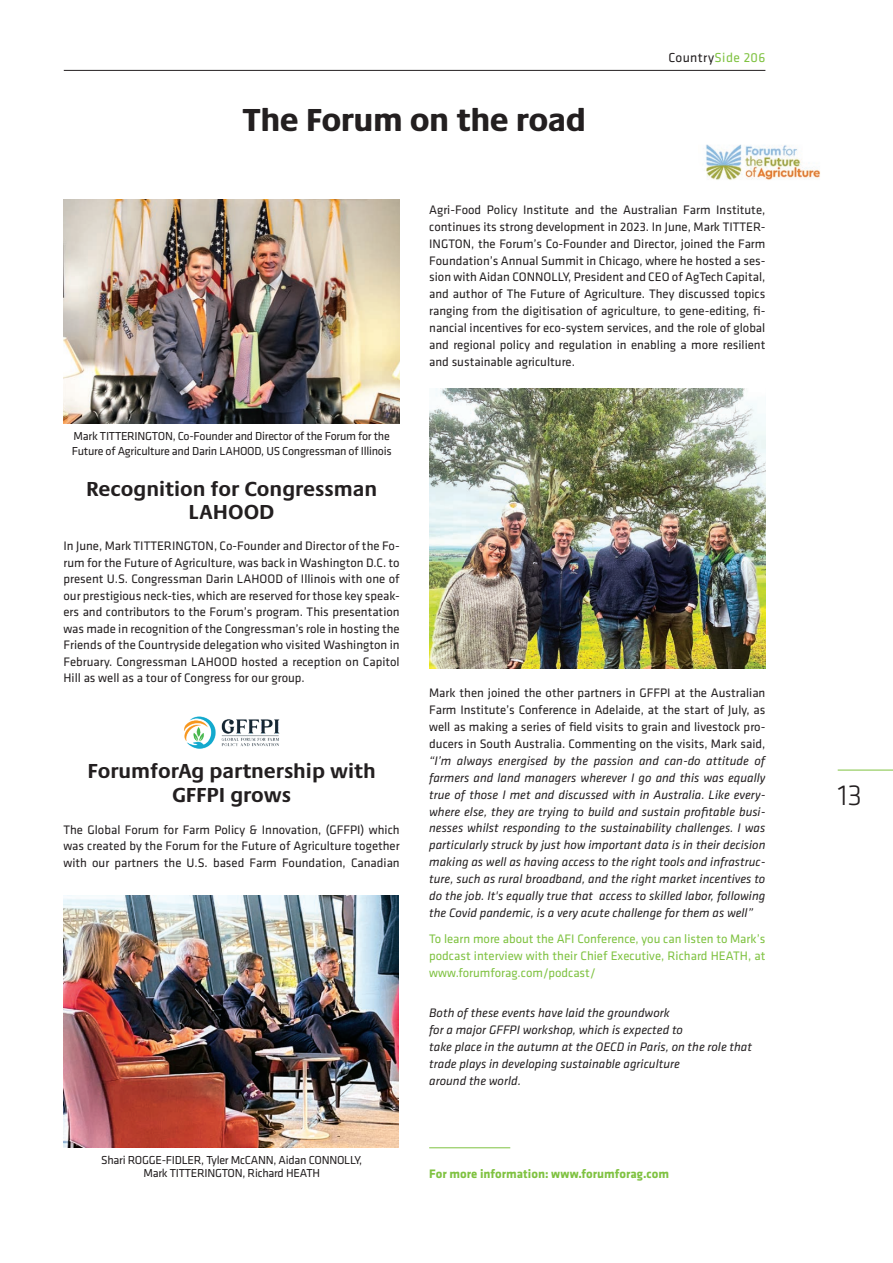
<style>
.page{position:relative;width:893px;height:1263px;background:#fff}
.page>*{position:absolute;margin:0;border:0;box-sizing:border-box;transform-origin:0 0}
.GR_TITEL{font:800 33px "Praxis Next";letter-spacing:-.015em;color:#231f20}
.t1{font:300 30px "Klavika";color:#231f20}
.t2{font:700 21px/22.5px "Praxis Next";color:#231f20;text-align:center}
.t3{font:13.5px "Klavika";letter-spacing:.03em;color:#231f20}
.t4{font:12.75px/16.5px "Klavika";color:#231f20;text-align:justify}
.t5{font:italic 12.75px/17px "Klavika";color:#231f20;text-align:justify}
.t6{font:12.75px/17px "Klavika";color:#7fc241;text-align:justify}
.t7{font:700 12.75px "Klavika";color:#7fc241}
.t8{font:12px/15px "Klavika";letter-spacing:-.02em;color:#231f20}
.s1{color:#7fc241}
.s2{font-style:normal}
</style>
<div class="page">
<hr style="left:838px;top:770px;width:55px;height:1px;background:#7fc241">
<hr style="left:64px;top:70px;width:701px;height:1px;background:#231f20">
<svg style="left:429px;top:668px;width:336px;height:1px"></svg>
<hr style="left:429px;top:1147px;width:81px;height:1px;background:#7fc241">
<img style="left:64px;top:200px;width:335px;height:224px">
<img style="left:184px;top:716px;width:95px;height:33px">
<img style="left:64px;top:896px;width:335px;height:251px">
<img style="left:429px;top:388px;width:336px;height:280px">
<img style="left:706px;top:144px;width:114px;height:36px">
<p class="GR_TITEL" style="left:243px;top:93px;width:345px">The Forum on the road</p>
<p class="t3" style="left:668px;top:50px;width:99px">Country<span class="s1">Side 206</span></p>
<p class="t8" style="left:72px;top:428px;width:321px">Mark TITTERINGTON, Co-Founder and Director of the Forum for the<br>Future of Agriculture and Darin LAHOOD, US Congressman of Illinois</p>
<p class="t2" style="left:86px;top:477px;width:292px">Recognition for Congressman<br>LAHOOD</p>
<p class="t4" style="left:63px;top:538px;width:338px">In June, Mark TITTERINGTON, Co-Founder and Director of the Fo&shy;rum for the Future of Agriculture, was back in Washington D.C. to present U.S. Congressman Darin LAHOOD of Illinois with one of our prestigious neck-ties, which are reserved for those key speak&shy;ers and contributors to the Forum’s program. This presentation was made in recognition of the Congressman’s role in hosting the Friends of the Countryside delegation who visited Washington in February. Congressman LAHOOD hosted a reception on Capitol Hill as well as a tour of Congress for our group.</p>
<p class="t2" style="left:88px;top:758px;width:290px;line-height:24px">ForumforAg partnership with<br>GFFPI grows</p>
<p class="t4" style="left:63px;top:821px;width:338px">The Global Forum for Farm Policy &amp; Innovation, (GFFPI) which was created by the Forum for the Future of Agriculture together with our partners the U.S. based Farm Foundation, Canadian</p>
<p class="t8" style="left:101px;top:1153px;width:263px;line-height:13.5px;text-align:center">Shari ROGGE-FIDLER, Tyler McCANN, Aidan CONNOLLY,<br>Mark TITTERINGTON, Richard HEATH</p>
<p class="t4" style="left:429px;top:201px;width:338px;line-height:17px">Agri-Food Policy Institute and the Australian Farm Institute, continues its strong development in 2023. In June, Mark TITTER-INGTON, the Forum’s Co-Founder and Director, joined the Farm Foundation’s Annual Summit in Chicago, where he hosted a ses&shy;sion with Aidan CONNOLLY, President and CEO of AgTech Capital, and author of The Future of Agriculture. They discussed topics ranging from the digitisation of agriculture, to gene-editing, fi&shy;nancial incentives for eco-system services, and the role of global and regional policy and regulation in enabling a more resilient and sustainable agriculture.</p>
<p class="t5" style="left:429px;top:684px;width:338px"><span class="s2">Mark then joined the other partners in GFFPI at the Australian Farm Institute’s Conference in Adelaide, at the start of July, as well as making a series of field visits to grain and livestock pro&shy;ducers in South Australia. Commenting on the visits, Mark said, </span>“I’m always energised by the passion and can-do attitude of farmers and land managers wherever I go and this was equally true of those I met and discussed with in Australia. Like every&shy;where else, they are trying to build and sustain profitable busi&shy;nesses whilst responding to the sustainability challenges. I was particularly struck by just how important data is in their decision making as well as having access to the right tools and infrastruc&shy;ture, such as rural broadband, and the right market incentives to do the job. It's equally true that access to skilled labor, following the Covid pandemic, is a very acute challenge for them as well”</p>
<p class="t6" style="left:429px;top:930px;width:338px">To learn more about the AFI Conference, you can listen to Mark’s podcast interview with their Chief Executive, Richard HEATH, at www.forumforag.com/podcast/</p>
<p class="t5" style="left:429px;top:1004px;width:242px">Both of these events have laid the groundwork</p>
<p class="t5" style="left:429px;top:1021px;width:324px;text-align:left">for a major GFFPI workshop, which is expected to<br>take place in the autumn at the OECD in Paris, on the role that trade plays in developing sustainable agriculture<br>around the world.</p>
<p class="t7" style="left:429px;top:1167px;width:241px">For more information: www.forumforag.com</p>
<p class="t1" style="left:838px;top:779px;width:26px">13</p>
</div>
